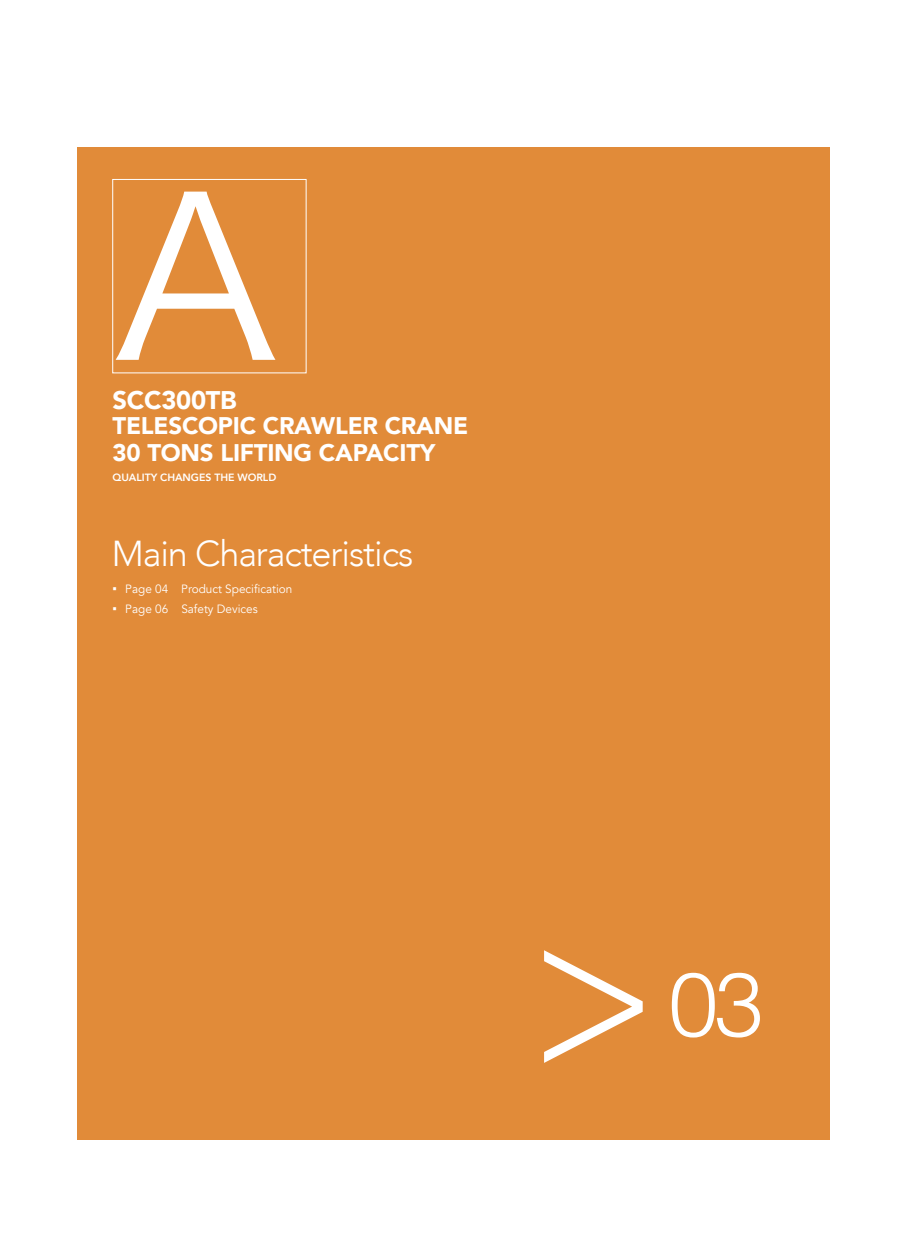
<style>
.page{position:relative;width:906px;height:1238px;background:#fff}
.page>*{position:absolute;margin:0;border:0;box-sizing:border-box;transform-origin:0 0}
.t1{font:221.25px "Hira Kaku Pro W3";color:#fff}
.t2{font:300 218.25px "Avenir";color:#fff;scale:.9 1}
.t3{font:300 90px "Helvetica";color:#fff}
.t4{font:300 36px "Avenir";letter-spacing:-.03em;color:#fff}
.t5{font:36px "FZLTKHK GBK1 0";color:#fff}
.t6{font:900 25.5px "Avenir";letter-spacing:-.01em;color:#fff}
.t7{font:900 24px/27px "Avenir";letter-spacing:-.01em;color:#fff}
.t8{font:12px "Avenir";color:#fff}
.t9{font:800 10.5px "Avenir";letter-spacing:-.005em;color:#fff}
.s1{font-family:"Microsoft Ya Hei"}
</style>
<div class="page">
<div style="left:77px;top:148px;width:752px;height:991px;background:#e18b39"></div>
<div style="left:112px;top:179px;width:194px;height:194px;border:1px solid #fff"></div>
<h1 class="t1" style="left:112px;top:81px;width:167px">A</h1>
<h3 class="t6" style="left:112px;top:378px;width:126px">SCC300TB</h3>
<h3 class="t7" style="left:112px;top:412px;width:357px">TELESCOPIC CRAWLER CRANE<br>30 TONS LIFTING CAPACITY</h3>
<p class="t9" style="left:112px;top:469px;width:165px">QUALITY CHANGES THE WORLD</p>
<h3 class="t5" style="left:262px;top:425px;width:142px">技术参数</h3>
<h3 class="t4" style="left:112px;top:532px;width:303px">Main Characteristics</h3>
<p class="t8" style="left:112px;top:582px;width:181px"><span class="s1">▪</span> Page 04 Product Specification</p>
<p class="t8" style="left:113px;top:601px;width:147px"><span class="s1">▪</span> Page 06 Safety Devices</p>
<h2 class="t2" style="left:528px;top:868px;width:147px">&gt;</h2>
<h3 class="t3" style="left:668px;top:927px;width:97px">03</h3>
</div>
